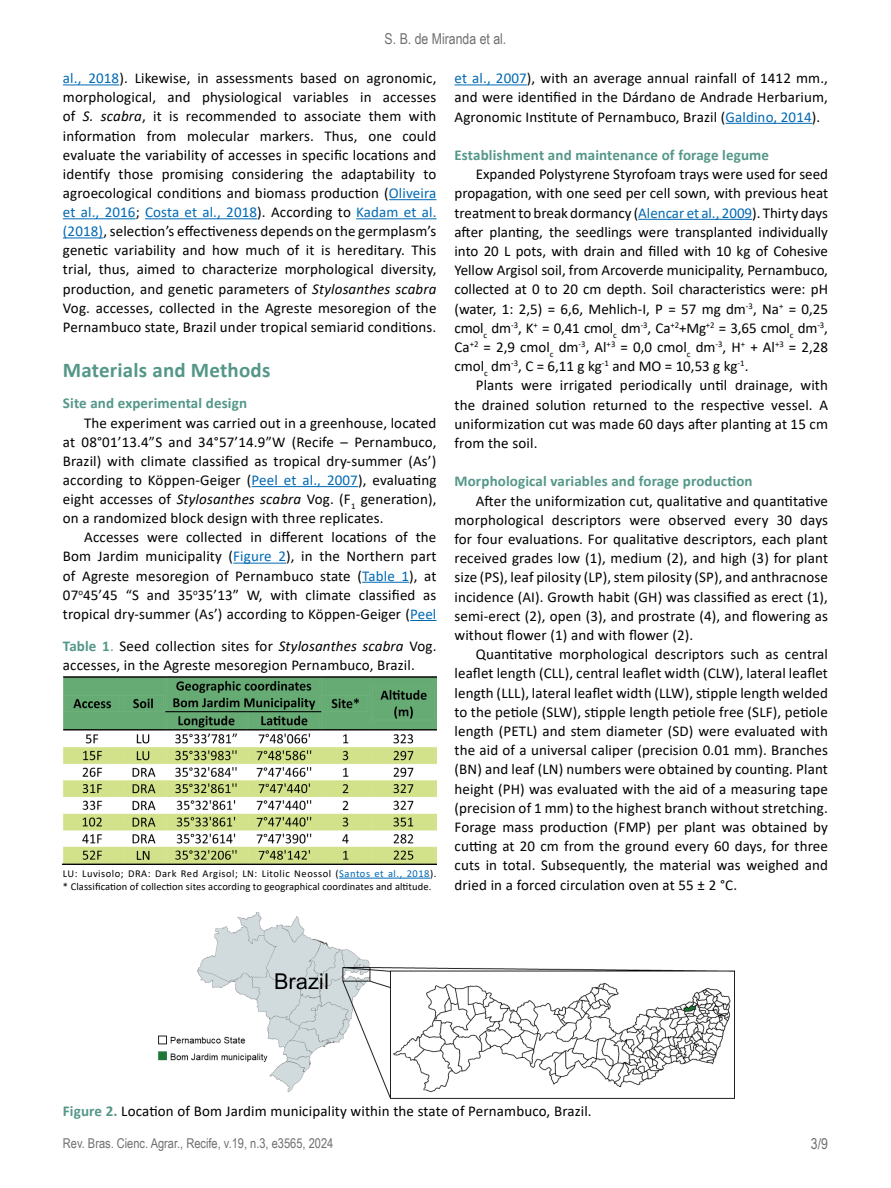
<style>
.page{position:relative;width:891px;height:1188px;background:#fff}
.page>*{position:absolute;margin:0;border:0;box-sizing:border-box;transform-origin:0 0}
.t1{font:700 21px "Calibri";letter-spacing:.01em;color:#549788}
.t2{font:15px/19.2px "Calibri";letter-spacing:.01em;color:#000;text-align:justify}
.t3{font:700 15px "Calibri";letter-spacing:.01em;color:#549788}
.t4{font:15px "Arial Narrow";color:#706f6f}
.t5{font:13.5px "Arial Narrow";color:#706f6f}
.t6{font:10.5px/12.6px "Calibri";letter-spacing:.01em;color:#000}
.s1{color:#0069b4}
.s2{font-style:italic}
.s3{font-weight:700;color:#549788}
.s4{color:#549788}
</style>
<div class="page">
<hr style="left:63px;top:84px;width:56px;height:1px;background:#0069b4">
<hr style="left:389px;top:199px;width:48px;height:1px;background:#0069b4">
<hr style="left:63px;top:218px;width:73px;height:1px;background:#0069b4">
<hr style="left:145px;top:218px;width:112px;height:1px;background:#0069b4">
<hr style="left:356px;top:218px;width:81px;height:1px;background:#0069b4">
<hr style="left:63px;top:237px;width:40px;height:1px;background:#0069b4">
<hr style="left:252px;top:486px;width:106px;height:1px;background:#0069b4">
<hr style="left:233px;top:563px;width:53px;height:1px;background:#0069b4">
<hr style="left:362px;top:582px;width:47px;height:1px;background:#0069b4">
<svg style="left:410px;top:620px;width:27px;height:1px"></svg>
<hr style="left:454px;top:84px;width:73px;height:1px;background:#0069b4">
<hr style="left:726px;top:123px;width:86px;height:1px;background:#0069b4">
<hr style="left:638px;top:219px;width:114px;height:1px;background:#0069b4">
<hr style="left:339px;top:878px;width:91px;height:1px;background:#0069b4">
<img style="left:63px;top:677px;width:373px;height:188px">
<img style="left:158px;top:912px;width:577px;height:187px">
<p class="t4" style="left:385px;top:28px;width:123px">S. B. de Miranda et al.</p>
<p class="t2" style="left:63px;top:68px;width:375px"><span class="s1">al., 2018</span>). Likewise, in assessments based on agronomic, morphological, and physiological variables in accesses of <span class="s2">S. scabra</span>, it is recommended to associate them with information from molecular markers. Thus, one could evaluate the variability of accesses in specific locations and identify those promising considering the adaptability to agroecological conditions and biomass production (<span class="s1">Oliveira et al., 2016</span>; <span class="s1">Costa et al., 2018</span>). According to <span class="s1">Kadam et al. (2018)</span>, selection’s effectiveness depends on the germplasm’s genetic variability and how much of it is hereditary. This trial, thus, aimed to characterize morphological diversity, production, and genetic parameters of <span class="s2">Stylosanthes scabra </span>Vog. accesses, collected in the Agreste mesoregion of the Pernambuco state, Brazil under tropical semiarid conditions.</p>
<h1 class="t1" style="left:63px;top:355px;width:209px">Materials and Methods</h1>
<p class="t3" style="left:63px;top:393px;width:186px">Site and experimental design</p>
<p class="t2" style="left:63px;top:413px;width:375px;text-indent:21px">The experiment was carried out in a greenhouse, located at 08°01’13.4”S and 34°57’14.9”W (Recife – Pernambuco, Brazil) with climate classified as tropical dry-summer (As’) according to Köppen-Geiger (<span class="s1">Peel et al., 2007</span>), evaluating eight accesses of <span class="s2">Stylosanthes scabra</span> Vog. (F<sub>1</sub> generation), on a randomized block design with three replicates.</p>
<p class="t2" style="left:63px;top:527px;width:375px;text-indent:21px">Accesses were collected in different locations of the Bom Jardim municipality (<span class="s1">Figure 2</span>), in the Northern part of Agreste mesoregion of Pernambuco state (<span class="s1">Table 1</span>), at 07<sup>o</sup>45’45 “S and 35<sup>o</sup>35’13” W, with climate classified as tropical dry-summer (As’) according to Köppen-Geiger (<span class="s1">Peel</span></p>
<p class="t2" style="left:63px;top:637px;width:375px;line-height:18.8px"><span class="s3">Table 1</span><span class="s4">.</span> Seed collection sites for <span class="s2">Stylosanthes scabra</span> Vog. accesses, in the Agreste mesoregion Pernambuco, Brazil.</p>
<p class="t6" style="left:63px;top:867px;width:375px">LU: Luvisolo; DRA: Dark Red Argisol; LN: Litolic Neossol (<span class="s1">Santos et al., 2018</span>). * Classification of collection sites according to geographical coordinates and altitude.</p>
<p class="t2" style="left:454px;top:68px;width:375px"><span class="s1">et al., 2007</span>), with an average annual rainfall of 1412 mm., and were identified in the Dárdano de Andrade Herbarium, Agronomic Institute of Pernambuco, Brazil (<span class="s1">Galdino, 2014</span>).</p>
<p class="t3" style="left:454px;top:144px;width:316px">Establishment and maintenance of forage legume</p>
<p class="t2" style="left:454px;top:164px;width:375px;text-indent:21px">Expanded Polystyrene Styrofoam trays were used for seed propagation, with one seed per cell sown, with previous heat treatment to break dormancy (<span class="s1">Alencar et al., 2009</span>). Thirty days after planting, the seedlings were transplanted individually into 20 L pots, with drain and filled with 10 kg of Cohesive Yellow Argisol soil, from Arcoverde municipality, Pernambuco, collected at 0 to 20 cm depth. Soil characteristics were: pH (water, 1: 2,5) = 6,6, Mehlich-I, P = 57 mg dm<sup>-3</sup>, Na<sup>+</sup> = 0,25 cmol<sub>c</sub> dm<sup>-3</sup>, K<sup>+</sup> = 0,41 cmol<sub>c</sub> dm<sup>-3</sup>, Ca<sup>+2</sup>+Mg<sup>+2</sup> = 3,65 cmol<sub>c</sub> dm<sup>-3</sup>, Ca<sup>+2</sup> = 2,9 cmol<sub>c</sub> dm<sup>-3</sup>, Al<sup>+3</sup> = 0,0 cmol<sub>c</sub> dm<sup>-3</sup>, H<sup>+</sup> + Al<sup>+3</sup> = 2,28 cmol<sub>c</sub> dm<sup>-3</sup>, C = 6,11 g kg<sup>-1</sup> and MO = 10,53 g kg<sup>-1</sup>.</p>
<p class="t2" style="left:455px;top:375px;width:375px;text-indent:21px">Plants were irrigated periodically until drainage, with the drained solution returned to the respective vessel. A uniformization cut was made 60 days after planting at 15 cm from the soil.</p>
<p class="t3" style="left:455px;top:471px;width:300px">Morphological variables and forage production</p>
<p class="t2" style="left:455px;top:491px;width:375px;text-indent:21px">After the uniformization cut, qualitative and quantitative morphological descriptors were observed every 30 days for four evaluations. For qualitative descriptors, each plant received grades low (1), medium (2), and high (3) for plant size (PS), leaf pilosity (LP), stem pilosity (SP), and anthracnose incidence (AI). Growth habit (GH) was classified as erect (1), semi-erect (2), open (3), and prostrate (4), and flowering as without flower (1) and with flower (2).</p>
<p class="t2" style="left:455px;top:644px;width:375px;text-indent:21px">Quantitative morphological descriptors such as central leaflet length (CLL), central leaflet width (CLW), lateral leaflet length (LLL), lateral leaflet width (LLW), stipple length welded to the petiole (SLW), stipple length petiole free (SLF), petiole length (PETL) and stem diameter (SD) were evaluated with the aid of a universal caliper (precision 0.01 mm). Branches (BN) and leaf (LN) numbers were obtained by counting. Plant height (PH) was evaluated with the aid of a measuring tape (precision of 1 mm) to the highest branch without stretching.<br>Forage mass production (FMP) per plant was obtained by cutting at 20 cm from the ground every 60 days, for three cuts in total. Subsequently, the material was weighed and dried in a forced circulation oven at 55 ± 2 °C.</p>
<p class="t2" style="left:63px;top:1101px;width:530px"><span class="s3">Figure 2.</span> Location of Bom Jardim municipality within the state of Pernambuco, Brazil.</p>
<p class="t5" style="left:63px;top:1134px;width:272px">Rev. Bras. Cienc. Agrar., Recife, v.19, n.3, e3565, 2024</p>
<p class="t4" style="left:811px;top:1133px;width:19px">3/9</p>
</div>
